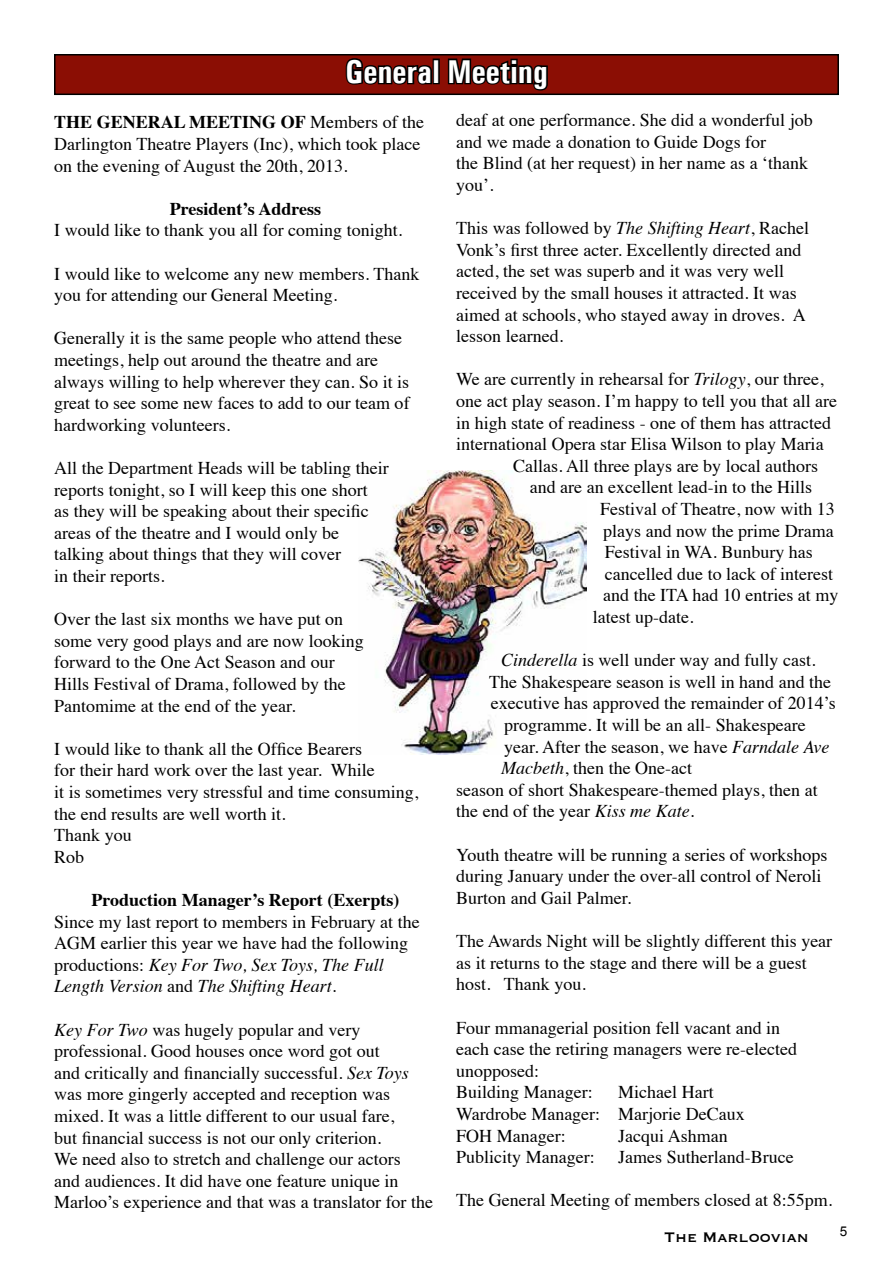
<style>
.page{position:relative;width:893px;height:1263px;background:#fff}
.page>*{position:absolute;margin:0;border:0;box-sizing:border-box;transform-origin:0 0}
.t1{font:700 condensed 33px "Univers";color:#fff}
.t2{font:18px/21.6px "Times";color:#000}
.t3{font:700 18px "Times";color:#000}
.t4{font:18px "Copperplate";color:#000}
.t5{font:13.5px "Arial";color:#000}
.s1{font-weight:700}
.s2{font-style:italic}
</style>
<div class="page">
<div style="left:55px;top:55px;width:783px;height:39px;background:#8b0e04"></div>
<svg style="left:345px;top:58px;width:203px;height:33px"></svg>
<div style="left:54px;top:54px;width:785px;height:41px;border:2px solid #000"></div>
<img style="left:359px;top:471px;width:228px;height:284px">
<h1 class="t1" style="left:345px;top:51px;width:204px">General Meeting</h1>
<p class="t2" style="left:54px;top:110px;width:372px"><span class="s1">The General Meeting of</span> Members of the<br>Darlington Theatre Players (Inc), which took place on the evening of August the 20th, 2013.</p>
<p class="t3" style="left:170px;top:191px;width:153px">President’s Address</p>
<p class="t2" style="left:54px;top:218px;width:349px">I would like to thank you all for coming tonight.</p>
<p class="t2" style="left:54px;top:261px;width:367px">I would like to welcome any new members. Thank you for attending our General Meeting.</p>
<p class="t2" style="left:54px;top:326px;width:357px">Generally it is the same people who attend these meetings, help out around the theatre and are always willing to help wherever they can. So it is great to see some new faces to add to our team of hardworking volunteers.</p>
<p class="t2" style="left:54px;top:456px;width:336px">All the Department Heads will be tabling their reports tonight, so I will keep this one short<br>as they will be speaking about their specific areas of the theatre and I would only be talking about things that they will cover<br>in their reports.</p>
<p class="t2" style="left:54px;top:607px;width:311px">Over the last six months we have put on some very good plays and are now looking forward to the One Act Season and our Hills Festival of Drama, followed by the Pantomime at the end of the year.</p>
<p class="t2" style="left:54px;top:736px;width:365px">I would like to thank all the Office Bearers<br>for their hard work over the last year. While<br>it is sometimes very stressful and time consuming, the end results are well worth it.<br>Thank you<br>Rob</p>
<p class="t3" style="left:92px;top:883px;width:309px">Production Manager’s Report (Exerpts)</p>
<p class="t2" style="left:54px;top:909px;width:367px">Since my last report to members in February at the AGM earlier this year we have had the following productions: <span class="s2">Key For Two, Sex Toys, The Full Length Version</span> and <span class="s2">The Shifting Heart</span>.</p>
<p class="t2" style="left:54px;top:1017px;width:380px"><span class="s2">Key For Two</span> was hugely popular and very professional. Good houses once word got out<br>and critically and financially successful. <span class="s2">Sex Toys </span>was more gingerly accepted and reception was mixed. It was a little different to our usual fare,<br>but financial success is not our only criterion.<br>We need also to stretch and challenge our actors<br>and audiences. It did have one feature unique in Marloo’s experience and that was a translator for the</p>
<p class="t2" style="left:456px;top:108px;width:358px">deaf at one performance. She did a wonderful job and we made a donation to Guide Dogs for<br>the Blind (at her request) in her name as a ‘thank you’.</p>
<p class="t2" style="left:456px;top:216px;width:354px">This was followed by <span class="s2">The Shifting Heart</span>, Rachel Vonk’s first three acter. Excellently directed and acted, the set was superb and it was very well received by the small houses it attracted. It was aimed at schools, who stayed away in droves. A lesson learned.</p>
<p class="t2" style="left:456px;top:367px;width:369px">We are currently in rehearsal for <span class="s2">Trilogy</span>, our three,</p>
<p class="t2" style="left:456px;top:389px;width:382px">one act play season. I’m happy to tell you that all are</p>
<p class="t2" style="left:456px;top:410px;width:376px">in high state of readiness - one of them has attracted</p>
<p class="t2" style="left:456px;top:432px;width:369px">international Opera star Elisa Wilson to play Maria</p>
<p class="t2" style="left:513px;top:453px;width:306px">Callas. All three plays are by local authors</p>
<p class="t2" style="left:530px;top:475px;width:284px">and are an excellent lead-in to the Hills</p>
<p class="t2" style="left:600px;top:497px;width:236px">Festival of Theatre, now with 13</p>
<p class="t2" style="left:603px;top:518px;width:232px">plays and now the prime Drama</p>
<p class="t2" style="left:605px;top:540px;width:210px">Festival in WA. Bunbury has</p>
<p class="t2" style="left:605px;top:561px;width:230px">cancelled due to lack of interest</p>
<p class="t2" style="left:603px;top:583px;width:237px">and the ITA had 10 entries at my</p>
<p class="t2" style="left:593px;top:605px;width:102px">latest up-date.</p>
<p class="t2" style="left:501px;top:648px;width:316px"><span class="s2">Cinderella</span> is well under way and fully cast.</p>
<p class="t2" style="left:489px;top:669px;width:343px">The Shakespeare season is well in hand and the</p>
<p class="t2" style="left:491px;top:691px;width:346px">executive has approved the remainder of 2014’s</p>
<p class="t2" style="left:504px;top:713px;width:303px">programme. It will be an all- Shakespeare</p>
<p class="t2" style="left:504px;top:734px;width:327px">year. After the season, we have <span class="s2">Farndale Ave</span></p>
<p class="t2" style="left:501px;top:756px;width:192px"><span class="s2">Macbeth</span>, then the One-act</p>
<p class="t2" style="left:456px;top:777px;width:363px">season of short Shakespeare-themed plays, then at</p>
<p class="t2" style="left:456px;top:799px;width:239px">the end of the year <span class="s2">Kiss me Kate</span>.</p>
<p class="t2" style="left:456px;top:842px;width:373px">Youth theatre will be running a series of workshops during January under the over-all control of Neroli<br>Burton and Gail Palmer.</p>
<p class="t2" style="left:456px;top:929px;width:377px">The Awards Night will be slightly different this year as it returns to the stage and there will be a guest host. Thank you.</p>
<p class="t2" style="left:456px;top:1015px;width:342px">Four mmanagerial position fell vacant and in each case the retiring managers were re-elected unopposed:<br>Building Manager:</p>
<p class="t2" style="left:456px;top:1080px;width:290px;text-indent:162px">Michael Hart<br>Wardrobe Manager: Marjorie DeCaux<br>FOH Manager:</p>
<p class="t2" style="left:618px;top:1123px;width:111px">Jacqui Ashman</p>
<p class="t2" style="left:456px;top:1145px;width:140px">Publicity Manager:</p>
<p class="t2" style="left:618px;top:1145px;width:177px">James Sutherland-Bruce</p>
<p class="t2" style="left:456px;top:1188px;width:377px">The General Meeting of members closed at 8:55pm.</p>
<p class="t4" style="left:664px;top:1226px;width:146px">The Marloovian</p>
<p class="t5" style="left:840px;top:1222px;width:9px">5</p>
</div>
